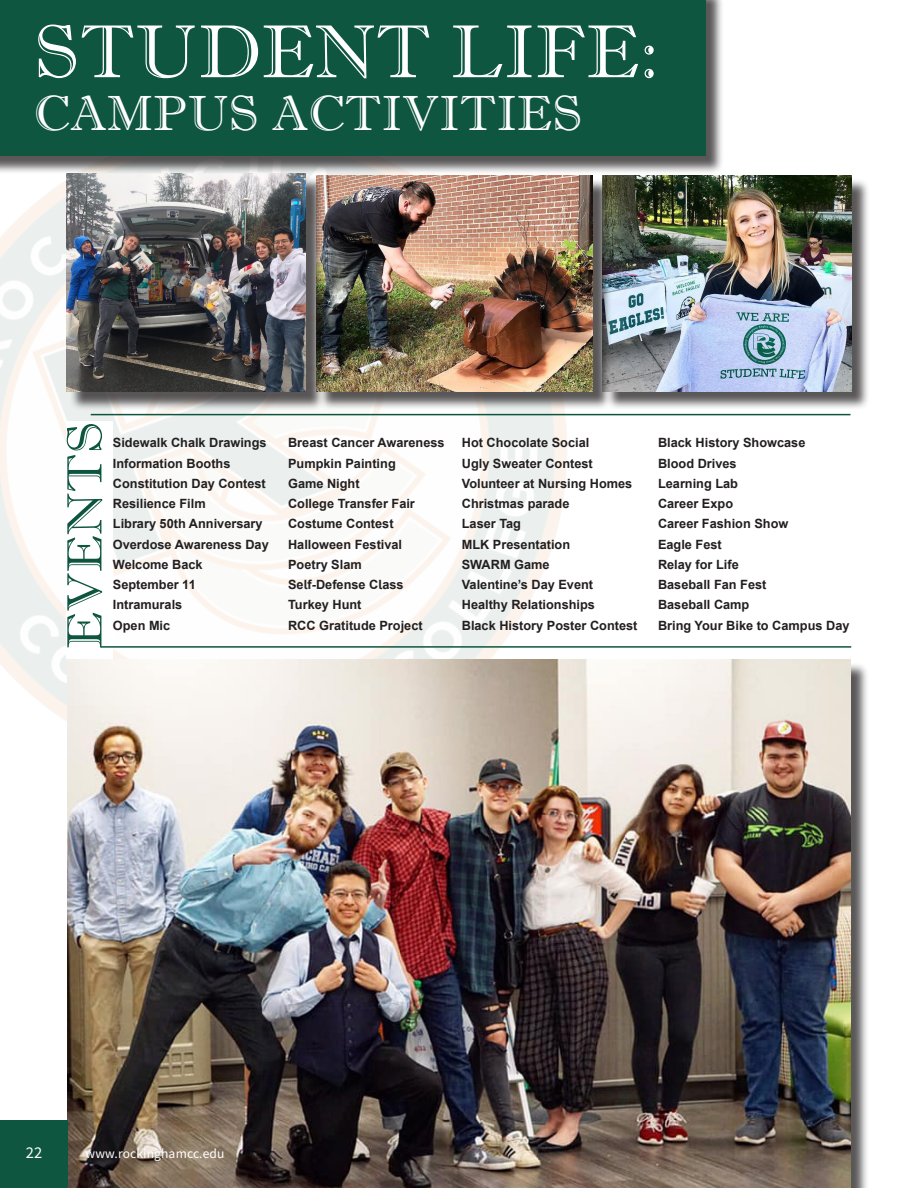
<style>
.page{position:relative;width:918px;height:1188px;background:#fff}
.page>*{position:absolute;margin:0;border:0;box-sizing:border-box;transform-origin:0 0}
.t1{font:75px "Imprint MT Shadow";letter-spacing:.01em;color:#fff}
.t2{font:49.5px "Imprint MT Shadow";letter-spacing:.01em;color:#fff}
.t3{font:49.5px "Imprint MT Shadow";letter-spacing:.01em;color:#0d553f;scale:1.06 1}
.t4{font:16.5px "Source Sans Pro";color:#fff}
.t5{font:13.5px "Source Sans Pro";letter-spacing:.01em;color:#fff}
.Text_for_stories{font:700 12.75px "Arial";color:#231f20}
</style>
<div class="page">
<img style="left:0;top:175px;width:660px;height:692px">
<div style="left:67px;top:421px;width:46px;height:237px;background:#fff"></div>
<hr style="left:91px;top:414px;width:759px;height:1px;background:#0d553f">
<hr style="left:101px;top:646px;width:750px;height:2px;background:#0d553f">
<div style="left:70px;top:662px;width:799px;height:526px;background:#231f20;opacity:.75"></div>
<img style="left:68px;top:660px;width:782px;height:528px">
<div style="left:605px;top:178px;width:265px;height:233px;background:#231f20;opacity:.75"></div>
<img style="left:603px;top:176px;width:248px;height:216px">
<div style="left:319px;top:178px;width:293px;height:233px;background:#231f20;opacity:.75"></div>
<img style="left:325px;top:176px;width:268px;height:216px">
<div style="left:69px;top:176px;width:256px;height:235px;background:#231f20;opacity:.75"></div>
<img style="left:67px;top:175px;width:239px;height:217px">
<div style="left:0;top:0;width:724px;height:175px;background:#231f20;opacity:.75"></div>
<div style="left:0;top:0;width:705px;height:156px;background:#0e563f"></div>
<div style="left:0;top:1120px;width:68px;height:68px;background:#0e563f"></div>
<p class="t1" style="left:34px;top:8px;width:625px">STUDENT LIFE:</p>
<p class="t2" style="left:34px;top:84px;width:550px">CAMPUS ACTIVITIES</p>
<p class="t3" style="left:55px;top:649px;width:216px;rotate:-90deg">EVENTS</p>
<p class="Text_for_stories" style="left:113px;top:434px;width:155px">Sidewalk Chalk Drawings</p>
<p class="Text_for_stories" style="left:113px;top:454px;width:119px">Information Booths</p>
<p class="Text_for_stories" style="left:113px;top:474px;width:155px">Constitution Day Contest</p>
<p class="Text_for_stories" style="left:113px;top:495px;width:94px">Resilience Film</p>
<p class="Text_for_stories" style="left:113px;top:515px;width:151px">Library 50th Anniversary</p>
<p class="Text_for_stories" style="left:113px;top:535px;width:157px">Overdose Awareness Day</p>
<p class="Text_for_stories" style="left:113px;top:555px;width:91px">Welcome Back</p>
<p class="Text_for_stories" style="left:113px;top:576px;width:84px">September 11</p>
<p class="Text_for_stories" style="left:113px;top:596px;width:71px">Intramurals</p>
<p class="Text_for_stories" style="left:113px;top:616px;width:59px">Open Mic</p>
<p class="Text_for_stories" style="left:288px;top:434px;width:158px">Breast Cancer Awareness</p>
<p class="Text_for_stories" style="left:288px;top:454px;width:109px">Pumpkin Painting</p>
<p class="Text_for_stories" style="left:288px;top:474px;width:73px">Game Night</p>
<p class="Text_for_stories" style="left:288px;top:495px;width:128px">College Transfer Fair</p>
<p class="Text_for_stories" style="left:288px;top:515px;width:107px">Costume Contest</p>
<p class="Text_for_stories" style="left:288px;top:535px;width:116px">Halloween Festival</p>
<p class="Text_for_stories" style="left:288px;top:555px;width:75px">Poetry Slam</p>
<p class="Text_for_stories" style="left:288px;top:576px;width:117px">Self-Defense Class</p>
<p class="Text_for_stories" style="left:288px;top:596px;width:75px">Turkey Hunt</p>
<p class="Text_for_stories" style="left:288px;top:616px;width:136px">RCC Gratitude Project</p>
<p class="Text_for_stories" style="left:462px;top:434px;width:129px">Hot Chocolate Social</p>
<p class="Text_for_stories" style="left:462px;top:454px;width:133px">Ugly Sweater Contest</p>
<p class="Text_for_stories" style="left:462px;top:474px;width:172px">Volunteer at Nursing Homes</p>
<p class="Text_for_stories" style="left:462px;top:495px;width:109px">Christmas parade</p>
<p class="Text_for_stories" style="left:462px;top:515px;width:61px">Laser Tag</p>
<p class="Text_for_stories" style="left:462px;top:535px;width:110px">MLK Presentation</p>
<p class="Text_for_stories" style="left:462px;top:555px;width:89px">SWARM Game</p>
<p class="Text_for_stories" style="left:462px;top:576px;width:133px">Valentine’s Day Event</p>
<p class="Text_for_stories" style="left:462px;top:596px;width:135px">Healthy Relationships</p>
<p class="Text_for_stories" style="left:462px;top:616px;width:177px">Black History Poster Contest</p>
<p class="Text_for_stories" style="left:658px;top:434px;width:149px">Black History Showcase</p>
<p class="Text_for_stories" style="left:658px;top:454px;width:80px">Blood Drives</p>
<p class="Text_for_stories" style="left:658px;top:474px;width:82px">Learning Lab</p>
<p class="Text_for_stories" style="left:658px;top:495px;width:77px">Career Expo</p>
<p class="Text_for_stories" style="left:658px;top:515px;width:132px">Career Fashion Show</p>
<p class="Text_for_stories" style="left:658px;top:535px;width:65px">Eagle Fest</p>
<p class="Text_for_stories" style="left:658px;top:555px;width:82px">Relay for Life</p>
<p class="Text_for_stories" style="left:658px;top:576px;width:110px">Baseball Fan Fest</p>
<p class="Text_for_stories" style="left:658px;top:596px;width:93px">Baseball Camp</p>
<p class="Text_for_stories" style="left:658px;top:616px;width:193px">Bring Your Bike to Campus Day</p>
<p class="t4" style="left:26px;top:1142px;width:18px">22</p>
<p class="t5" style="left:86px;top:1145px;width:140px">www.rockinghamcc.edu</p>
</div>
